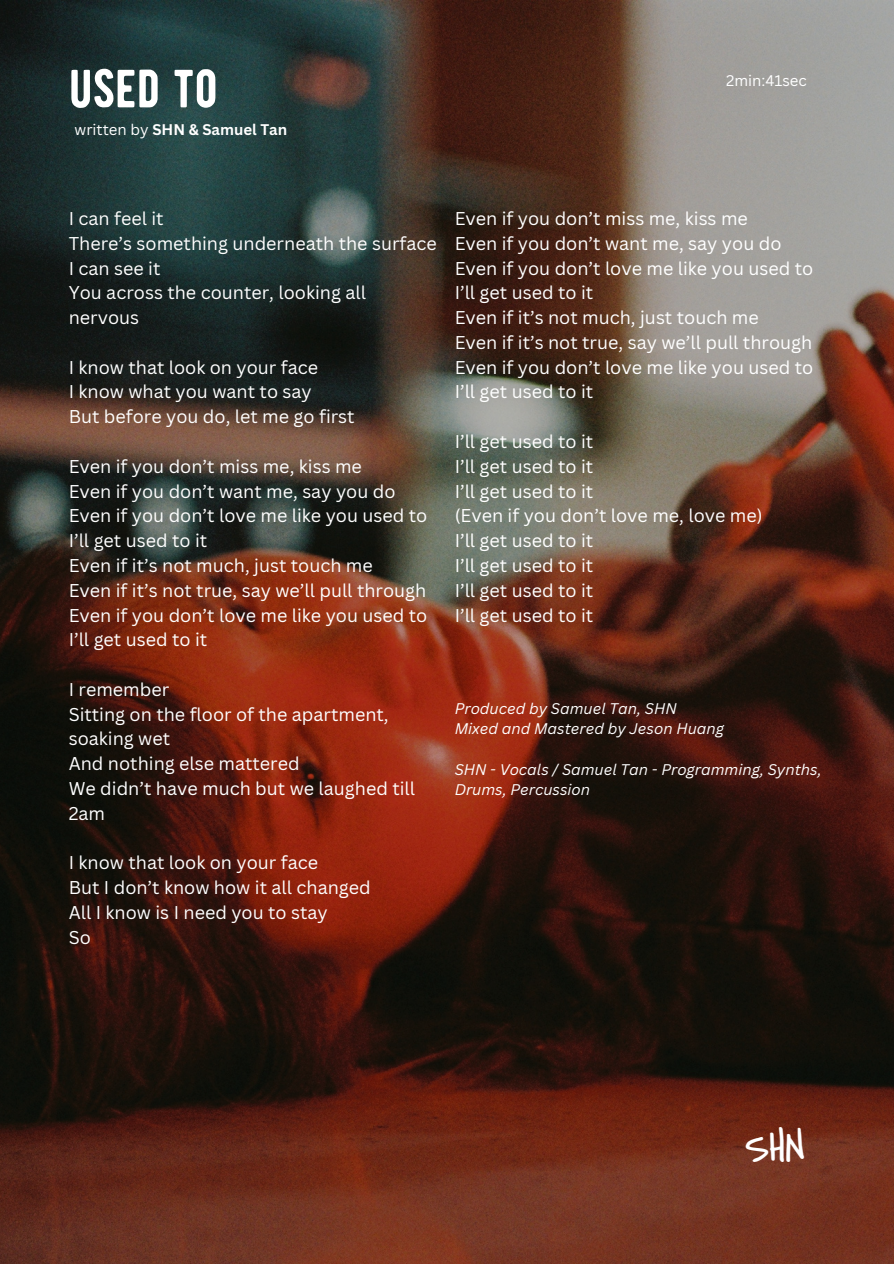
<style>
.page{position:relative;width:894px;height:1264px;background:#fff}
.page>*{position:absolute;margin:0;border:0;box-sizing:border-box;transform-origin:0 0}
.t1{font:53.7px "BERNIER Regular";color:#fff}
.t2{font:45px "Covered By Your Grace";color:#fff}
.t3{font:18px/24.8px "Canva Sans";color:#fff}
.t4{font:italic 15px/20.2px "Canva Sans";color:#fff}
.t5{font:700 15px "Canva Sans";color:#fff}
.t6{font:15px "Canva Sans";color:#fff}
.s1{font-weight:400}
</style>
<div class="page">
<img style="left:0;top:0;width:893px;height:1263px">
<h1 class="t1" style="left:69px;top:56px;width:150px">USED TO</h1>
<p class="t5" style="left:75px;top:119px;width:214px"><span class="s1">written by</span> SHN &amp; Samuel Tan</p>
<p class="t6" style="left:726px;top:70px;width:82px">2min:41sec</p>
<p class="t3" style="left:69px;top:206px;width:369px">I can feel it<br>There’s something underneath the surface<br>I can see it<br>You across the counter, looking all nervous</p>
<p class="t3" style="left:69px;top:354px;width:287px">I know that look on your face<br>I know what you want to say<br>But before you do, let me go first</p>
<p class="t3" style="left:69px;top:453px;width:360px">Even if you don’t miss me, kiss me<br>Even if you don’t want me, say you do<br>Even if you don’t love me like you used to<br>I’ll get used to it<br>Even if it’s not much, just touch me<br>Even if it’s not true, say we’ll pull through<br>Even if you don’t love me like you used to<br>I’ll get used to it</p>
<p class="t3" style="left:69px;top:676px;width:348px">I remember<br>Sitting on the floor of the apartment, soaking wet<br>And nothing else mattered<br>We didn’t have much but we laughed till<br>2am</p>
<p class="t3" style="left:69px;top:850px;width:303px">I know that look on your face<br>But I don’t know how it all changed<br>All I know is I need you to stay<br>So</p>
<p class="t3" style="left:454px;top:206px;width:360px">Even if you don’t miss me, kiss me<br>Even if you don’t want me, say you do<br>Even if you don’t love me like you used to<br>I’ll get used to it<br>Even if it’s not much, just touch me<br>Even if it’s not true, say we’ll pull through<br>Even if you don’t love me like you used to<br>I’ll get used to it</p>
<p class="t3" style="left:454px;top:428px;width:309px">I’ll get used to it<br>I’ll get used to it<br>I’ll get used to it<br>(Even if you don’t love me, love me)<br>I’ll get used to it<br>I’ll get used to it<br>I’ll get used to it<br>I’ll get used to it</p>
<p class="t4" style="left:454px;top:698px;width:271px">Produced by Samuel Tan, SHN<br>Mixed and Mastered by Jeson Huang</p>
<p class="t4" style="left:454px;top:759px;width:368px">SHN - Vocals / Samuel Tan - Programming, Synths,<br>Drums, Percussion</p>
<h2 class="t2" style="left:744px;top:1117px;width:61px">SHN</h2>
</div>
